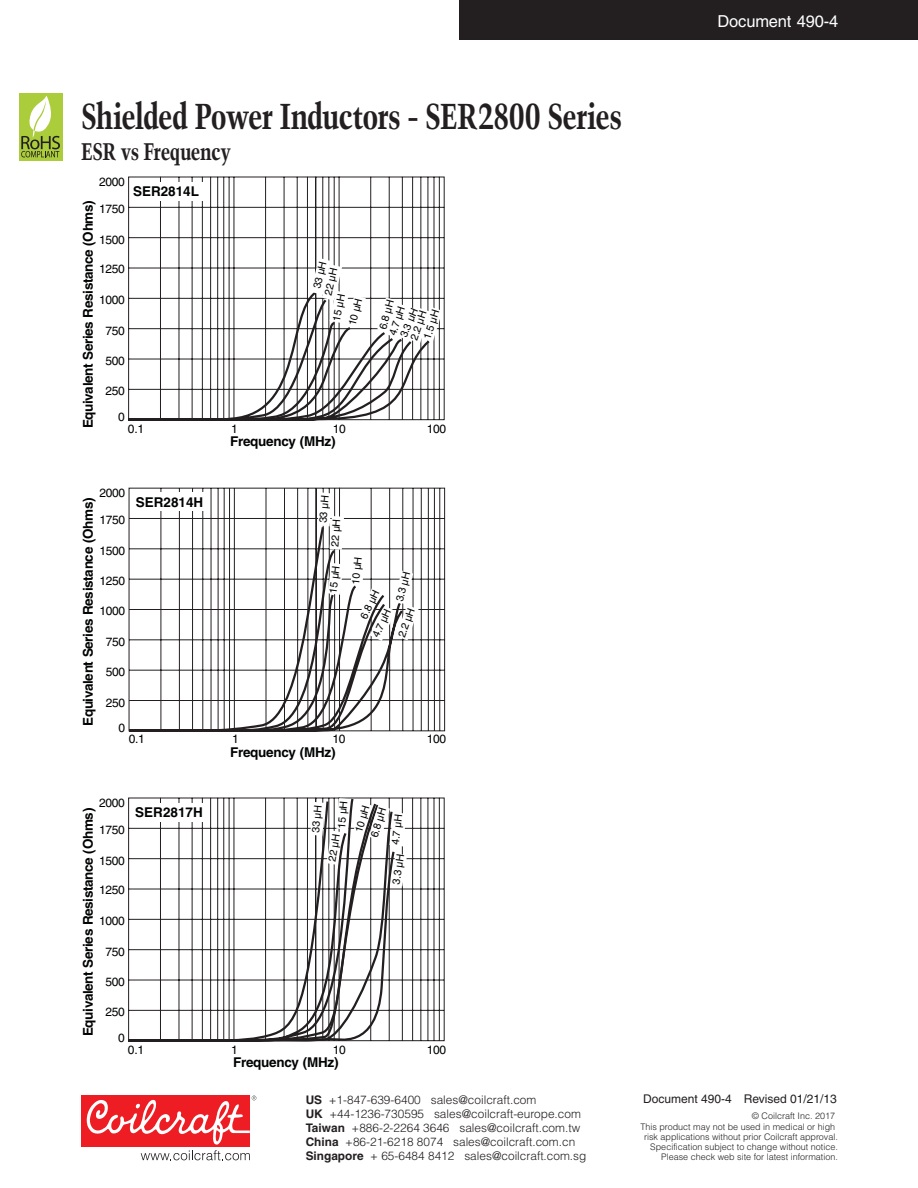
<style>
.page{position:relative;width:918px;height:1188px;background:#fff}
.page>*{position:absolute;margin:0;border:0;box-sizing:border-box;transform-origin:0 0}
.t1{font:700 condensed 36px "Trump Mediaeval";letter-spacing:-.02em;color:#231f20}
.Subhead_-_16_Point_T{font:700 condensed 24px "Trump Mediaeval";letter-spacing:-.025em;color:#231f20}
.t2{font:16.5px "Helvetica";letter-spacing:-.01em;color:#fff}
.t3{font:700 13.5px "Helvetica";letter-spacing:-.025em;color:#010202}
.t4{font:700 13.5px "Helvetica";color:#010202}
.t5{font:12px/25px "Helvetica";letter-spacing:-.03em;color:#010202;text-align:right}
.t6{font:12px "Helvetica";color:#231f20}
.t7{font:300 11.85px "Helvetica";color:#231f20}
.t8{font:700 11.85px/14.1px "Helvetica";color:#231f20}
.t9{font:10.5px/12.1px "Helvetica";color:#010202;text-align:center}
.t10{font:300 9px/9.9px "Helvetica";color:#231f20;text-align:right}
</style>
<div class="page">
<div style="left:459px;top:0;width:459px;height:40px;background:#231f20"></div>
<div style="left:81px;top:1096px;width:169px;height:51px;background:#ee1d23"></div>
<svg style="left:86px;top:1096px;width:170px;height:64px"></svg>
<div style="left:19px;top:93px;width:43px;height:67px;background:#abcc3b"></div>
<svg style="left:21px;top:96px;width:39px;height:61px"></svg>
<svg style="left:128px;top:176px;width:317px;height:244px"></svg>
<div style="left:131px;top:182px;width:73px;height:19px;background:#fff"></div>
<svg style="left:128px;top:258px;width:314px;height:163px"></svg>
<svg style="left:128px;top:488px;width:317px;height:244px"></svg>
<div style="left:133px;top:492px;width:74px;height:19px;background:#fff"></div>
<svg style="left:317px;top:492px;width:27px;height:33px"></svg>
<svg style="left:413px;top:555px;width:6px;height:86px"></svg>
<svg style="left:128px;top:525px;width:285px;height:207px"></svg>
<svg style="left:378px;top:797px;width:67px;height:244px"></svg>
<svg style="left:378px;top:886px;width:18px;height:156px"></svg>
<svg style="left:378px;top:798px;width:29px;height:88px"></svg>
<svg style="left:128px;top:797px;width:250px;height:245px"></svg>
<h3 class="t2" style="left:718px;top:11px;width:122px">Document 490-4</h3>
<h1 class="t1" style="left:81px;top:94px;width:543px">Shielded Power Inductors - SER2800 Series</h1>
<p class="Subhead_-_16_Point_T" style="left:81px;top:136px;width:152px">ESR vs Frequency</p>
<p class="t5" style="left:99px;top:170px;width:27px">2000</p>
<p class="t4" style="left:133px;top:183px;width:68px">SER2814L</p>
<p class="t3" style="left:80px;top:428px;width:230px;rotate:-90deg">Equivalent Series Resistance (Ohms)</p>
<p class="t5" style="left:99px;top:196px;width:27px">1750</p>
<p class="t5" style="left:99px;top:227px;width:27px">1500</p>
<p class="t5" style="left:99px;top:257px;width:27px">1250</p>
<p class="t9" style="left:311px;top:287px;width:29px;rotate:-76deg">33 µH</p>
<p class="t9" style="left:322px;top:294px;width:29px;rotate:-77deg">22 µH</p>
<p class="t9" style="left:330px;top:320px;width:29px;rotate:-79deg">15 µH</p>
<p class="t9" style="left:377px;top:328px;width:32px;rotate:-75deg">6.8 µH</p>
<p class="t5" style="left:99px;top:287px;width:27px">1000</p>
<p class="t9" style="left:346px;top:324px;width:29px;rotate:-76deg">10 µH</p>
<p class="t9" style="left:387px;top:333px;width:32px;rotate:-72deg">4.7 µH</p>
<p class="t9" style="left:397px;top:334px;width:32px;rotate:-67deg">3.3 µH</p>
<p class="t9" style="left:408px;top:338px;width:37px;rotate:-72deg">2.2 µH<br>1.5 µH</p>
<p class="t5" style="left:105px;top:318px;width:21px">750</p>
<p class="t5" style="left:105px;top:348px;width:21px">500</p>
<p class="t5" style="left:105px;top:379px;width:21px">250<br>0</p>
<p class="t5" style="left:128px;top:416px;width:18px">0.1</p>
<p class="t5" style="left:231px;top:416px;width:8px">1</p>
<p class="t5" style="left:333px;top:416px;width:15px">10</p>
<p class="t5" style="left:427px;top:416px;width:21px">100</p>
<p class="t3" style="left:230px;top:433px;width:107px">Frequency (MHz)</p>
<p class="t5" style="left:100px;top:481px;width:27px">2000</p>
<p class="t3" style="left:80px;top:726px;width:230px;rotate:-90deg">Equivalent Series Resistance (Ohms)</p>
<p class="t5" style="left:100px;top:507px;width:27px">1750</p>
<p class="t5" style="left:100px;top:538px;width:27px">1500</p>
<p class="t5" style="left:100px;top:568px;width:27px">1250</p>
<p class="t5" style="left:100px;top:599px;width:27px">1000</p>
<p class="t5" style="left:106px;top:629px;width:21px">750</p>
<p class="t5" style="left:106px;top:659px;width:21px">500</p>
<p class="t5" style="left:106px;top:690px;width:21px">250<br>0</p>
<p class="t4" style="left:136px;top:494px;width:69px">SER2814H</p>
<p class="t9" style="left:317px;top:523px;width:29px;rotate:-85deg">33 µH</p>
<p class="t9" style="left:329px;top:546px;width:29px;rotate:-86deg">22 µH</p>
<p class="t9" style="left:327px;top:593px;width:29px;rotate:-83deg">15 µH</p>
<p class="t9" style="left:349px;top:584px;width:29px;rotate:-84deg">10 µH</p>
<p class="t9" style="left:393px;top:600px;width:32px;rotate:-75deg">3.3 µH</p>
<p class="t9" style="left:358px;top:615px;width:32px;rotate:-64deg">6.8 µH</p>
<p class="t9" style="left:395px;top:635px;width:32px;rotate:-70deg">2.2 µH</p>
<p class="t9" style="left:370px;top:634px;width:32px;rotate:-65deg">4.7 µH</p>
<p class="t5" style="left:129px;top:727px;width:18px">0.1</p>
<p class="t5" style="left:232px;top:727px;width:8px">1</p>
<p class="t5" style="left:332px;top:727px;width:15px">10</p>
<p class="t5" style="left:427px;top:727px;width:21px">100</p>
<p class="t5" style="left:99px;top:791px;width:27px">2000</p>
<p class="t3" style="left:80px;top:1036px;width:230px;rotate:-90deg">Equivalent Series Resistance (Ohms)</p>
<p class="t5" style="left:99px;top:817px;width:27px">1750</p>
<p class="t5" style="left:99px;top:848px;width:27px">1500</p>
<p class="t5" style="left:99px;top:878px;width:27px">1250</p>
<p class="t5" style="left:99px;top:908px;width:27px">1000</p>
<p class="t5" style="left:105px;top:939px;width:21px">750</p>
<p class="t5" style="left:105px;top:969px;width:21px">500</p>
<p class="t5" style="left:105px;top:1000px;width:21px">250<br>0</p>
<p class="t4" style="left:135px;top:804px;width:69px">SER2817H</p>
<p class="t3" style="left:230px;top:744px;width:107px">Frequency (MHz)</p>
<p class="t9" style="left:335px;top:828px;width:29px;rotate:-85deg">15 µH</p>
<p class="t9" style="left:309px;top:832px;width:29px;rotate:-85deg">33 µH</p>
<p class="t9" style="left:350px;top:830px;width:32px;line-height:16.4px;text-align:left;rotate:-73deg">10 µH<br>6.8 µH</p>
<p class="t9" style="left:389px;top:844px;width:32px;rotate:-84deg">4.7 µH</p>
<p class="t9" style="left:390px;top:883px;width:32px;rotate:-81deg">3.3 µH</p>
<p class="t9" style="left:326px;top:860px;width:29px;rotate:-81deg">22 µH</p>
<p class="t5" style="left:128px;top:1037px;width:18px">0.1</p>
<p class="t5" style="left:231px;top:1037px;width:8px">1</p>
<p class="t5" style="left:333px;top:1037px;width:15px">10</p>
<p class="t5" style="left:427px;top:1037px;width:21px">100</p>
<p class="t3" style="left:233px;top:1054px;width:107px">Frequency (MHz)</p>
<p class="t7" style="left:329px;top:1092px;width:209px">+1-847-639-6400 sales@coilcraft.com</p>
<p class="t7" style="left:329px;top:1106px;width:253px">+44-1236-730595 sales@coilcraft-europe.com</p>
<p class="t7" style="left:352px;top:1121px;width:230px">+886-2-2264 3646 sales@coilcraft.com.tw</p>
<p class="t7" style="left:345px;top:1135px;width:232px">+86-21-6218 8074 sales@coilcraft.com.cn</p>
<p class="t7" style="left:370px;top:1149px;width:218px">+ 65-6484 8412 sales@coilcraft.com.sg</p>
<p class="t8" style="left:306px;top:1093px;width:59px">US<br>UK<br>Taiwan<br>China<br>Singapore</p>
<p class="t6" style="left:643px;top:1092px;width:195px">Document 490-4 Revised 01/21/13</p>
<p class="t10" style="left:640px;top:1110px;width:196px;line-height:11.4px">© Coilcraft Inc. 2017<br>This product may not be used in medical or high</p>
<p class="t10" style="left:644px;top:1132px;width:195px">risk applications without prior Coilcraft approval.<br>Specification subject to change without notice.<br>Please check web site for latest information.</p>
</div>
